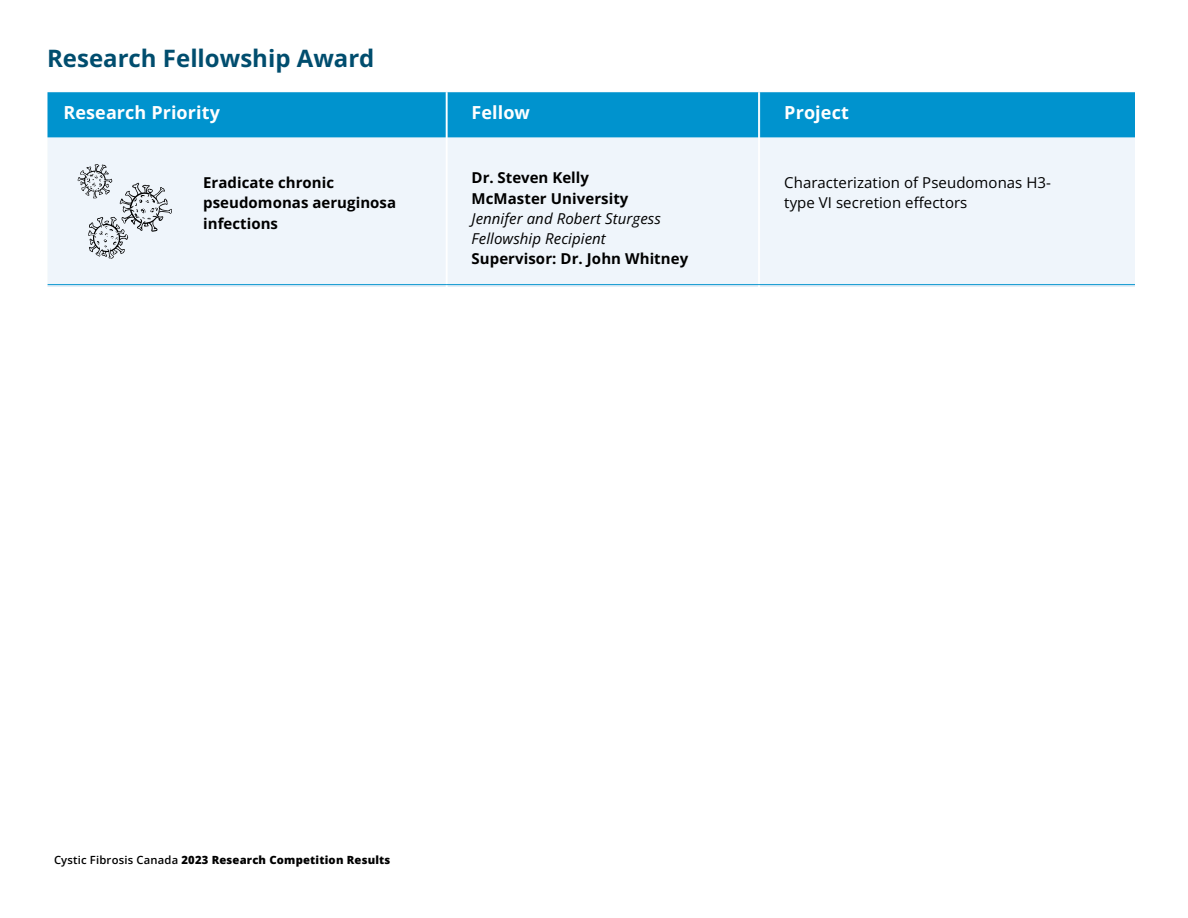
<style>
.page{position:relative;width:1188px;height:918px;background:#fff}
.page>*{position:absolute;margin:0;border:0;box-sizing:border-box;transform-origin:0 0}
.t1{font:700 24px "Open Sans";color:#004d6e}
.t2{font:700 18px "Open Sans";letter-spacing:.005em;color:#fff}
.t3{font:700 15px/20.2px "Open Sans";letter-spacing:.005em;color:#000}
.t4{font:15px/20.2px "Open Sans";letter-spacing:.005em;color:#000}
.t5{font:800 11.25px "Open Sans";letter-spacing:.015em;color:#000}
.s1{font-weight:400;font-style:italic}
.s2{font-weight:600}
</style>
<div class="page">
<img style="left:47px;top:92px;width:1087px;height:194px">
<div style="left:71px;top:151px;width:101px;height:114px;background:#eff5fb"></div>
<svg style="left:78px;top:164px;width:94px;height:95px"></svg>
<h2 class="t1" style="left:47px;top:41px;width:329px">Research Fellowship Award</h2>
<p class="t2" style="left:63px;top:100px;width:158px">Research Priority</p>
<h3 class="t2" style="left:472px;top:100px;width:60px">Fellow</h3>
<h4 class="t2" style="left:784px;top:100px;width:66px">Project</h4>
<h4 class="t3" style="left:203px;top:172px;width:194px">Eradicate chronic pseudomonas aeruginosa infections</h4>
<h2 class="t3" style="left:472px;top:168px;width:218px">Dr. Steven Kelly<br>McMaster University<br><span class="s1">Jennifer and Robert Sturgess<br>Fellowship Recipient<br></span>Supervisor: Dr. John Whitney</h2>
<h2 class="t4" style="left:784px;top:172px;width:268px">Characterization of Pseudomonas H3- type VI secretion effectors</h2>
<h1 class="t5" style="left:54px;top:852px;width:338px"><span class="s2">Cystic Fibrosis Canada</span> 2023 Research Competition Results</h1>
</div>
